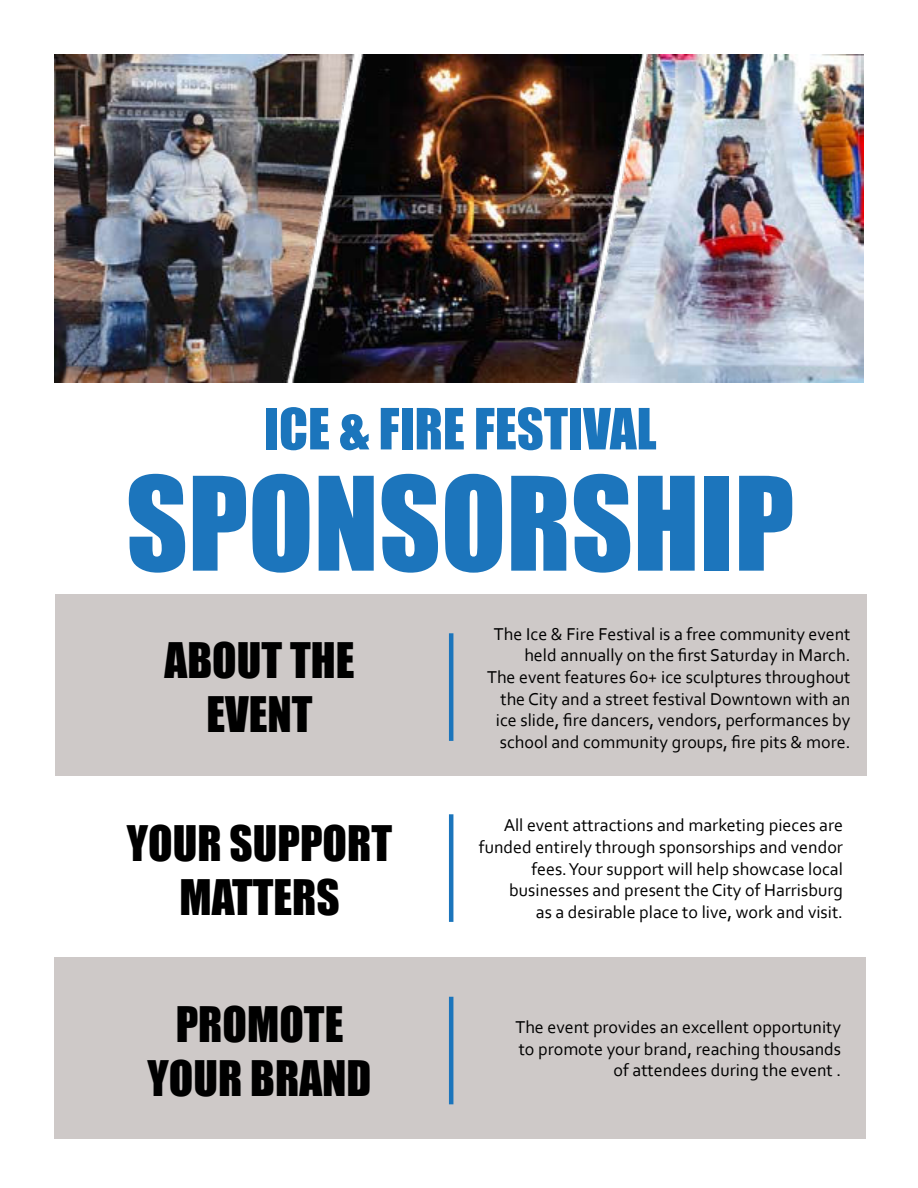
<style>
.page{position:relative;width:918px;height:1188px;background:#fff}
.page>*{position:absolute;margin:0;border:0;box-sizing:border-box;transform-origin:0 0}
.t1{font:120px "Impact";color:#1c75bc}
.t2{font:52.5px "Impact";color:#1b75bc}
.t3{font:45px/54px "Impact";color:#000;text-align:center}
.t4{font:18px/21.6px "Corbel";color:#000;text-align:right}
</style>
<div class="page">
<div style="left:54px;top:957px;width:812px;height:181px;background:#cec9c8"></div>
<div style="left:55px;top:594px;width:811px;height:181px;background:#cec9c8"></div>
<hr style="left:449px;top:997px;width:4px;height:107px;background:#1b75bc">
<hr style="left:449px;top:633px;width:4px;height:108px;background:#1b75bc">
<hr style="left:449px;top:814px;width:4px;height:108px;background:#1b75bc">
<img style="left:54px;top:54px;width:810px;height:328px">
<h2 class="t2" style="left:264px;top:404px;width:394px">ICE &amp; FIRE FESTIVAL</h2>
<h1 class="t1" style="left:126px;top:468px;width:670px">SPONSORSHIP</h1>
<h3 class="t3" style="left:165px;top:634px;width:191px">ABOUT THE<br>EVENT</h3>
<h3 class="t3" style="left:127px;top:817px;width:267px">YOUR SUPPORT<br>MATTERS</h3>
<h3 class="t3" style="left:148px;top:998px;width:225px">PROMOTE<br>YOUR BRAND</h3>
<p class="t4" style="left:487px;top:625px;width:365px">The Ice &amp; Fire Festival is a free community event held annually on the first Saturday in March.<br>The event features 60+ ice sculptures throughout the City and a street festival Downtown with an ice slide, fire dancers, vendors, performances by school and community groups, fire pits &amp; more.</p>
<p class="t4" style="left:479px;top:816px;width:366px">All event attractions and marketing pieces are funded entirely through sponsorships and vendor fees. Your support will help showcase local businesses and present the City of Harrisburg<br>as a desirable place to live, work and visit.</p>
<p class="t4" style="left:515px;top:1018px;width:327px">The event provides an excellent opportunity to promote your brand, reaching thousands of attendees during the event .</p>
</div>
